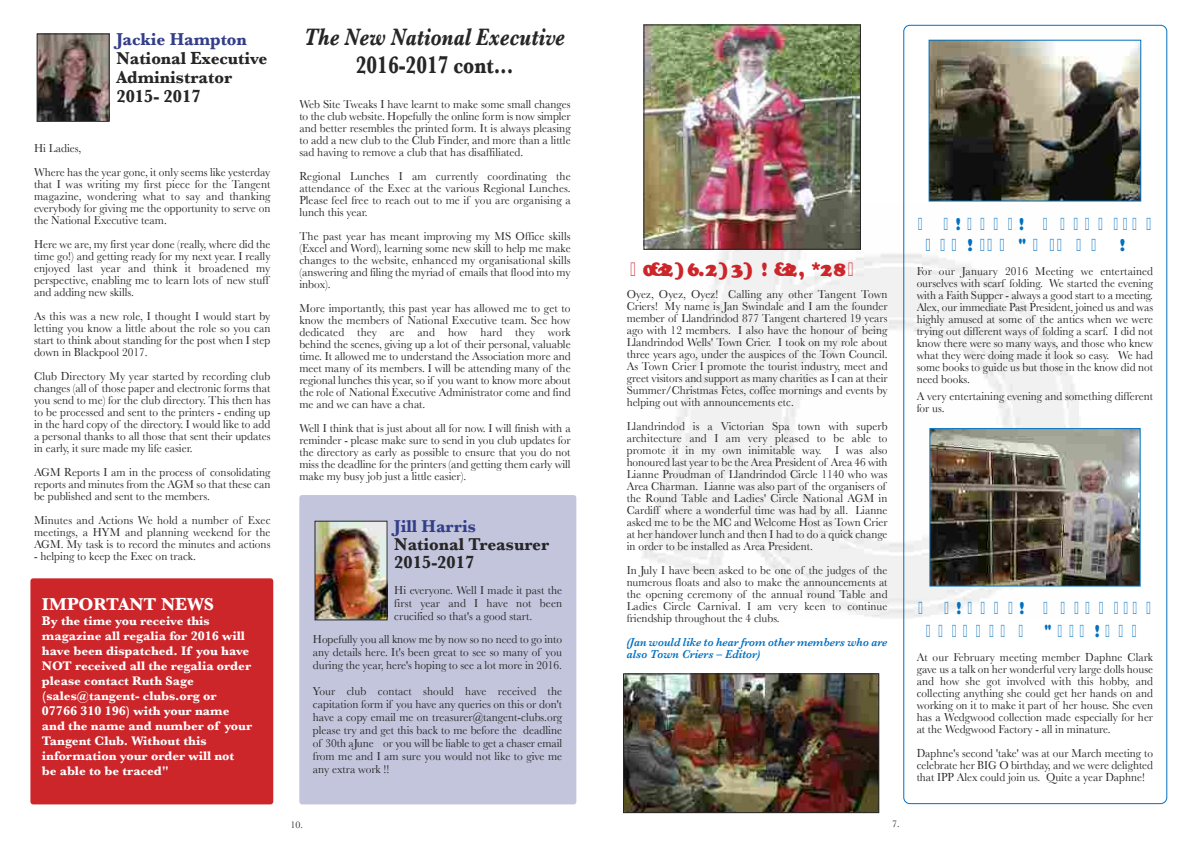
<style>
.page{position:relative;width:1191px;height:842px;background:#fff}
.page>*{position:absolute;margin:0;border:0;box-sizing:border-box;transform-origin:0 0}
.t1{font:italic 700 24.9px "Baskerville";color:#272627;scale:.8 1}
.t2{font:700 24.9px "Baskerville";color:#272627;scale:.8 1}
.t3{font:900 20px "Cooper";color:#cc262b}
.t4{font:900 18px/21px "Cooper";color:#0070c0;text-align:center;scale:.9 1}
.t5{font:700 18px/19px "Baskerville";color:#272627;scale:.95 1}
.t6{font:700 18px "Baskerville";color:#333e89;scale:.95 1}
.t7{font:700 18px "Baskerville";color:#fff}
.t8{font:700 13px/15px "Baskerville";color:#fff}
.t9{font:12px/12px "Baskerville";color:#272627;text-align:justify;scale:.95 1}
.t10{font:12px/12px "Baskerville";color:#272627;text-align:justify;scale:.94 1}
.t11{font:italic 600 12px/12px "Baskerville";letter-spacing:-.005em;color:#0070c0;scale:.94 1}
.t12{font:10px "Baskerville";color:#272627}
</style>
<div class="page">
<img style="left:642px;top:203px;width:261px;height:415px">
<div style="left:30px;top:578px;width:243px;height:226px;background:#cc262b;border-radius:3px"></div>
<div style="left:299px;top:495px;width:277px;height:309px;background:#c2c5dc"></div>
<img style="left:317px;top:523px;width:68px;height:95px">
<div style="left:315px;top:521px;width:72px;height:99px;border:1px solid #272627"></div>
<img style="left:39px;top:36px;width:68px;height:84px">
<div style="left:37px;top:34px;width:72px;height:88px;border:1px solid #272627"></div>
<svg style="left:903px;top:25px;width:264px;height:779px"></svg>
<img style="left:625px;top:676px;width:252px;height:135px">
<div style="left:623px;top:674px;width:256px;height:139px;border:1px solid #272627"></div>
<img style="left:645px;top:27px;width:213px;height:220px">
<div style="left:643px;top:25px;width:217px;height:224px;border:1px solid #272627"></div>
<img style="left:930px;top:42px;width:209px;height:158px">
<div style="left:928px;top:40px;width:213px;height:162px;border:1px solid #0070c0"></div>
<img style="left:931px;top:430px;width:207px;height:154px">
<h3 class="t6" style="left:116px;top:29px;width:139px">Jackie Hampton</h3>
<h3 class="t5" style="left:116px;top:49px;width:160px">national executive<br>Administrator<br>2015- 2017</h3>
<p class="t9" style="left:34px;top:136px;width:250px;line-height:24px">Hi Ladies,<br>Where has the year gone, it only seems like yesterday</p>
<p class="t9" style="left:34px;top:178px;width:250px">that I was writing my first piece for the Tangent magazine, wondering what to say and thanking everybody for giving me the opportunity to serve on the National Executive team.</p>
<p class="t9" style="left:34px;top:238px;width:250px;text-align:left">Here we are, my first year done (really, where did the time go!) and getting ready for my next year. I really enjoyed last year and think it broadened my perspective, enabling me to learn lots of new stuff and adding new skills.</p>
<p class="t9" style="left:34px;top:310px;width:250px">As this was a new role, I thought I would start by letting you know a little about the role so you can start to think about standing for the post when I step down in Blackpool 2017.</p>
<p class="t9" style="left:34px;top:370px;width:250px">Club Directory My year started by recording club changes (all of those paper and electronic forms that you send to me) for the club directory. This then has to be processed and sent to the printers - ending up in the hard copy of the directory. I would like to add a personal thanks to all those that sent their updates in early, it sure made my life easier.</p>
<p class="t9" style="left:34px;top:466px;width:250px">AGM Reports I am in the process of consolidating reports and minutes from the AGM so that these can be published and sent to the members.</p>
<p class="t9" style="left:34px;top:514px;width:250px">Minutes and Actions We hold a number of Exec meetings, a HYM and planning weekend for the AGM. My task is to record the minutes and actions</p>
<p class="t9" style="left:34px;top:550px;width:172px">- helping to keep the Exec on track.</p>
<h3 class="t7" style="left:42px;top:594px;width:174px">IMPORTAnT news</h3>
<p class="t8" style="left:42px;top:614px;width:212px">By the time you receive this magazine all regalia for 2016 will have been dispatched. If you have nOT received all the regalia order please contact Ruth sage (sales@tangent- clubs.org or<br>07766 310 196) with your name and the name and number of your<br>Tangent Club. without this information your order will not be able to be traced"</p>
<h1 class="t1" style="left:304px;top:23px;width:327px">The New National Executive</h1>
<h1 class="t2" style="left:356px;top:51px;width:199px">2016-2017 cont...</h1>
<p class="t9" style="left:299px;top:98px;width:287px">Web Site Tweaks I have learnt to make some small changes to the club website. Hopefully the online form is now simpler and better resembles the printed form. It is always pleasing to add a new club to the Club Finder, and more than a little sad having to remove a club that has disaffiliated.</p>
<p class="t9" style="left:299px;top:170px;width:287px">Regional Lunches I am currently coordinating the attendance of the Exec at the various Regional Lunches.<br>Please feel free to reach out to me if you are organising a lunch this year.</p>
<p class="t9" style="left:299px;top:230px;width:287px">The past year has meant improving my MS Office skills (Excel and Word), learning some new skill to help me make changes to the website, enhanced my organisational skills (answering and filing the myriad of emails that flood into my inbox).</p>
<p class="t9" style="left:299px;top:302px;width:287px">More importantly, this past year has allowed me to get to know the members of National Executive team. See how dedicated they are and how hard they work behind the scenes, giving up a lot of their personal, valuable time. It allowed me to understand the Association more and meet many of its members. I will be attending many of the regional lunches this year, so if you want to know more about the role of National Executive Administrator come and find me and we can have a chat.</p>
<p class="t9" style="left:299px;top:422px;width:287px">Well I think that is just about all for now. I will finish with a reminder - please make sure to send in you club updates for the directory as early as possible to ensure that you do not miss the deadline for the printers (and getting them early will make my busy job just a little easier).</p>
<h3 class="t6" style="left:394px;top:515px;width:87px">Jill Harris</h3>
<h3 class="t5" style="left:394px;top:535px;width:165px;line-height:18px">national Treasurer<br>2015-2017</h3>
<p class="t9" style="left:394px;top:583px;width:178px;line-height:13px">Hi everyone. Well I made it past the first year and I have not been crucified so that's a good start.</p>
<p class="t9" style="left:313px;top:632px;width:264px;line-height:13px">Hopefully you all know me by now so no need to go into any details here. It's been great to see so many of you during the year, here's hoping to see a lot more in 2016.</p>
<p class="t9" style="left:313px;top:684px;width:264px;line-height:13px">Your club contact should have received the capitation form if you have any queries on this or don't have a copy email me on treasurer@tangent-clubs.org please try and get this back to me before the deadline of 30th aJune or you will be liable to get a chaser email from me and I am sure you would not like to give me any extra work !!</p>
<h2 class="t3" style="left:630px;top:257px;width:255px">Llandrindod Tangent 877</h2>
<p class="t10" style="left:626px;top:288px;width:279px">Oyez, Oyez, Oyez! Calling any other Tangent Town Criers! My name is Jan Swindale and I am the founder member of Llandrindod 877 Tangent chartered 19 years ago with 12 members. I also have the honour of being Llandrindod Wells' Town Crier. I took on my role about three years ago, under the auspices of the Town Council.<br>As Town Crier I promote the tourist industry, meet and greet visitors and support as many charities as I can at their Summer/Christmas Fetes, coffee mornings and events by helping out with announcements etc.</p>
<p class="t10" style="left:626px;top:420px;width:279px;text-align:left">Llandrindod is a Victorian Spa town with superb architecture and I am very pleased to be able to promote it in my own inimitable way. I was also honoured last year to be the Area President of Area 46 with Lianne Proudman of Llandrindod Circle 1140 who was Area Charman. Lianne was also part of the organisers of the Round Table and Ladies' Circle National AGM in Cardiff where a wonderful time was had by all. Lianne asked me to be the MC and Welcome Host as Town Crier at her handover lunch and then I had to do a quick change in order to be installed as Area President.</p>
<p class="t10" style="left:626px;top:564px;width:279px">In July I have been asked to be one of the judges of the numerous floats and also to make the announcements at the opening ceremony of the annual round Table and Ladies Circle Carnival. I am very keen to continue friendship throughout the 4 clubs.</p>
<p class="t11" style="left:626px;top:636px;width:279px">(Jan would like to hear from other members who are also Town Criers – Editor)</p>
<p class="t12" style="left:290px;top:819px;width:14px">10.</p>
<p class="t12" style="left:892px;top:818px;width:9px">7.</p>
<h3 class="t4" style="left:918px;top:214px;width:261px">NORTHAMPTON NENE 519 -<br>ALL TIED UP IN KNOTS</h3>
<p class="t10" style="left:916px;top:265px;width:253px">For our January 2016 Meeting we entertained ourselves with scarf folding. We started the evening with a Faith Supper - always a good start to a meeting.<br>Alex, our immediate Past President, joined us and was highly amused at some of the antics when we were trying out different ways of folding a scarf. I did not know there were so many ways, and those who knew what they were doing made it look so easy. We had some books to guide us but those in the know did not need books.</p>
<p class="t10" style="left:916px;top:390px;width:253px">A very entertaining evening and something different for us.</p>
<h3 class="t4" style="left:918px;top:597px;width:260px;line-height:23px">NORTHAMPTON NENE 519 -<br>DAPHNE'S DOUBLE TAKE</h3>
<p class="t10" style="left:916px;top:651px;width:253px">At our February meeting member Daphne Clark gave us a talk on her wonderful very large dolls house and how she got involved with this hobby, and collecting anything she could get her hands on and working on it to make it part of her house. She even has a Wedgwood collection made especially for her at the Wedgwood Factory - all in minature.</p>
<p class="t10" style="left:916px;top:747px;width:253px">Daphne's second 'take' was at our March meeting to celebrate her BIG O birthday, and we were delighted that IPP Alex could join us. Quite a year Daphne!</p>
</div>
